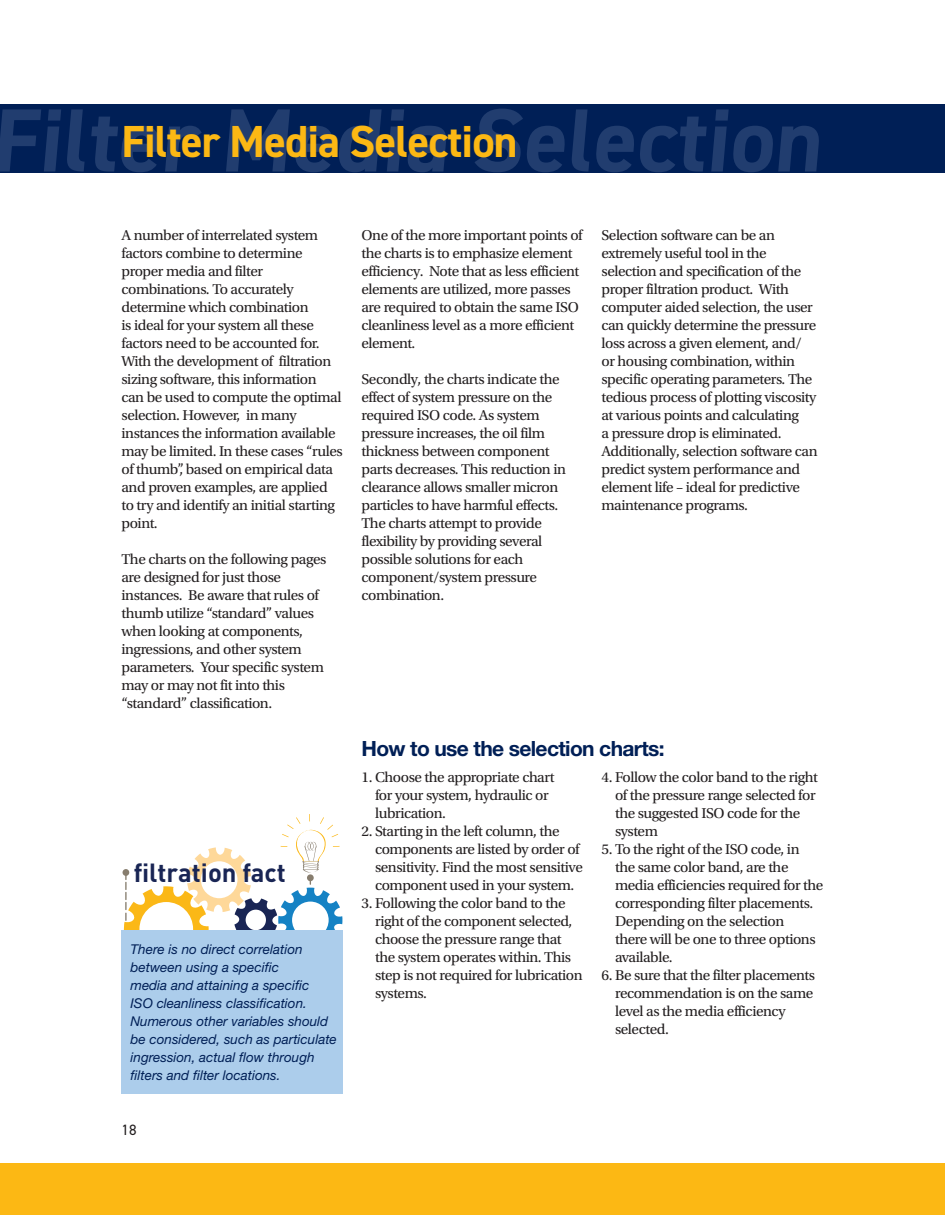
<style>
.page{position:relative;width:945px;height:1215px;background:#fff}
.page>*{position:absolute;margin:0;border:0;box-sizing:border-box;transform-origin:0 0}
.t1{font:700 90px "DIN2014";color:#213d6f}
.page_heading{font:700 45px "DIN2014";letter-spacing:-.02em;color:#fcb814}
.t2{font:700 25.95px "DINOT";color:#192554}
.heading{font:700 21px "Helvetica Neue LT Std";letter-spacing:-.03em;color:#001f56}
._1-Century_Body_Copy{font:15px/18px "Utopia Std";letter-spacing:-.03em;color:#231f20}
.t3{font:15px "DIN2014";color:#231f20}
.fact_body{font:italic 13.5px/18px "Helvetica Neue LT Std";color:#001f56}
</style>
<div class="page">
<div style="left:0;top:1163px;width:945px;height:52px;background:#fcb814"></div>
<div style="left:1px;top:104px;width:944px;height:69px;background:#001f56"></div>
<div style="left:123px;top:869px;width:6px;height:7px;background:#877d6e;border-radius:50%"></div>
<svg style="left:124px;top:814px;width:218px;height:116px"></svg>
<div style="left:122px;top:930px;width:222px;height:164px;background:#accdeb"></div>
<p class="t1" style="left:-9px;top:81px;width:842px">Filter Media Selection</p>
<p class="page_heading" style="left:122px;top:111px;width:398px">Filter Media Selection</p>
<p class="_1-Century_Body_Copy" style="left:122px;top:227px;width:223px">A number of interrelated system factors combine to determine proper media and filter combinations. To accurately determine which combination<br>is ideal for your system all these factors need to be accounted for.<br>With the development of filtration sizing software, this information can be used to compute the optimal selection. However, in many instances the information available may be limited. In these cases “rules of thumb”, based on empirical data and proven examples, are applied to try and identify an initial starting point.</p>
<p class="_1-Century_Body_Copy" style="left:122px;top:551px;width:206px">The charts on the following pages are designed for just those instances. Be aware that rules of thumb utilize “standard” values when looking at components, ingressions, and other system parameters. Your specific system may or may not fit into this “standard” classification.</p>
<p class="t2" style="left:134px;top:855px;width:153px">filtration fact</p>
<p class="fact_body" style="left:130px;top:940px;width:208px">There is no direct correlation between using a specific<br>media and attaining a specific<br>ISO cleanliness classification.<br>Numerous other variables should be considered, such as particulate ingression, actual flow through filters and filter locations.</p>
<p class="t3" style="left:122px;top:1121px;width:16px">18</p>
<p class="_1-Century_Body_Copy" style="left:362px;top:227px;width:223px">One of the more important points of the charts is to emphasize element efficiency. Note that as less efficient elements are utilized, more passes are required to obtain the same ISO cleanliness level as a more efficient element.</p>
<p class="_1-Century_Body_Copy" style="left:362px;top:371px;width:206px">Secondly, the charts indicate the effect of system pressure on the required ISO code. As system pressure increases, the oil film thickness between component parts decreases. This reduction in clearance allows smaller micron particles to have harmful effects.<br>The charts attempt to provide flexibility by providing several possible solutions for each component/system pressure combination.</p>
<p class="_1-Century_Body_Copy" style="left:602px;top:227px;width:218px">Selection software can be an extremely useful tool in the selection and specification of the proper filtration product. With computer aided selection, the user can quickly determine the pressure loss across a given element, and/ or housing combination, within specific operating parameters. The tedious process of plotting viscosity at various points and calculating<br>a pressure drop is eliminated.<br>Additionally, selection software can predict system performance and element life – ideal for predictive maintenance programs.</p>
<p class="heading" style="left:362px;top:735px;width:305px">How to use the selection charts:</p>
<p class="_1-Century_Body_Copy" style="left:615px;top:768px;width:204px;text-indent:-14px">4. Follow the color band to the right of the pressure range selected for the suggested ISO code for the system</p>
<p class="_1-Century_Body_Copy" style="left:615px;top:840px;width:210px;text-indent:-14px">5. To the right of the ISO code, in the same color band, are the media efficiencies required for the corresponding filter placements.<br>Depending on the selection<br>there will be one to three options available.</p>
<p class="_1-Century_Body_Copy" style="left:615px;top:966px;width:202px;text-indent:-14px">6. Be sure that the filter placements recommendation is on the same level as the media efficiency selected.</p>
<p class="_1-Century_Body_Copy" style="left:375px;top:768px;width:181px;text-indent:-14px">1. Choose the appropriate chart for your system, hydraulic or lubrication.</p>
<p class="_1-Century_Body_Copy" style="left:375px;top:822px;width:209px;text-indent:-14px">2. Starting in the left column, the components are listed by order of sensitivity. Find the most sensitive component used in your system.</p>
<p class="_1-Century_Body_Copy" style="left:375px;top:894px;width:209px;text-indent:-14px">3. Following the color band to the right of the component selected, choose the pressure range that the system operates within. This step is not required for lubrication systems.</p>
</div>
